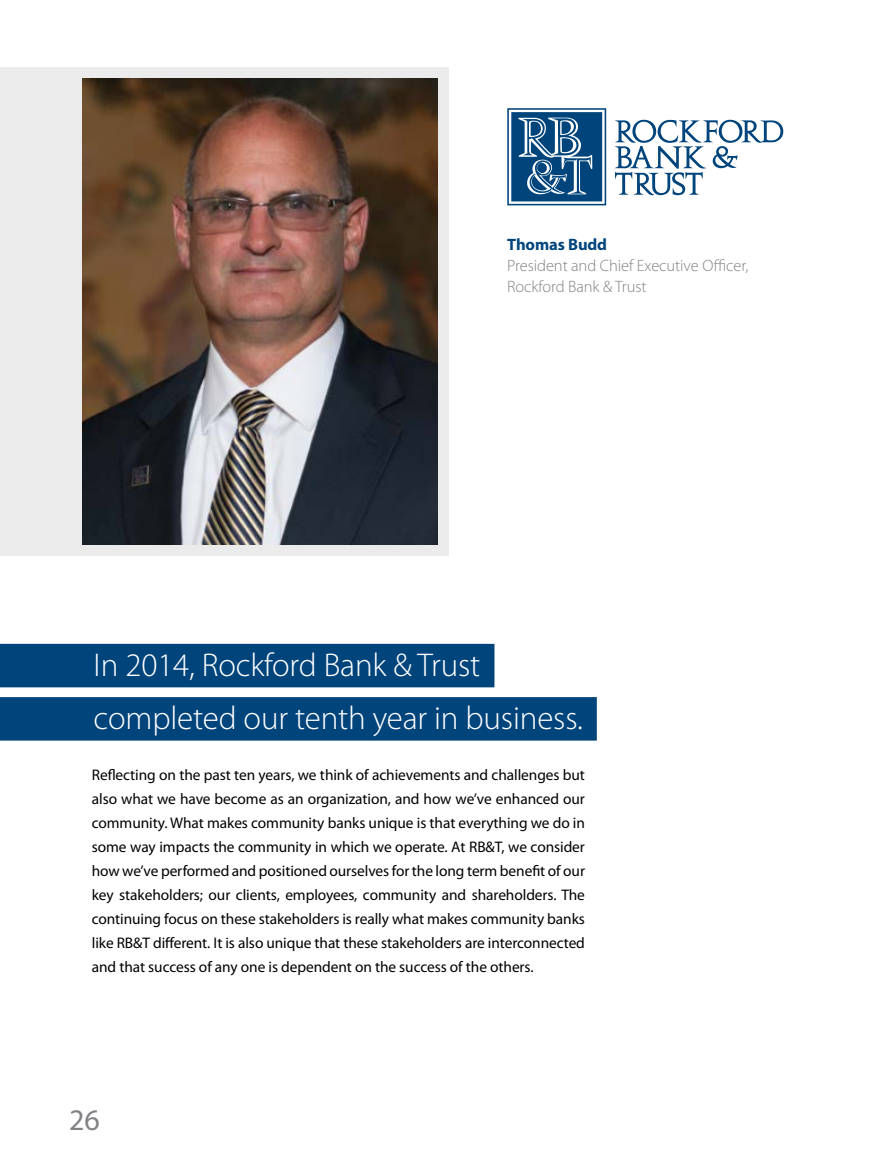
<style>
.page{position:relative;width:891px;height:1161px;background:#fff}
.page>*{position:absolute;margin:0;border:0;box-sizing:border-box;transform-origin:0 0}
.t1{font:300 33px/53.2px "Myriad Pro";letter-spacing:-.005em;color:#fff}
.t2{font:30px "Myriad Pro";color:#808285}
.t3{font:300 16.5px/21px "Myriad Pro";letter-spacing:-.005em;color:#808285}
.t4{font:700 16.5px "Myriad Pro";letter-spacing:-.005em;color:#00447c}
.t5{font:15.3px/24px "Myriad Pro";letter-spacing:-.005em;color:#000;text-align:justify}
</style>
<div class="page">
<svg style="left:615px;top:120px;width:168px;height:75px"></svg>
<svg style="left:507px;top:108px;width:99px;height:97px;background:#3f729c"></svg>
<div style="left:0;top:67px;width:448px;height:488px;background:#ebebec"></div>
<img style="left:82px;top:78px;width:356px;height:467px">
<div style="left:0;top:644px;width:494px;height:43px;background:#00447c"></div>
<div style="left:0;top:697px;width:597px;height:44px;background:#00447c"></div>
<p class="t4" style="left:507px;top:234px;width:101px">Thomas Budd</p>
<p class="t3" style="left:507px;top:255px;width:242px">President and Chief Executive Officer,<br>Rockford Bank &amp; Trust</p>
<h1 class="t1" style="left:94px;top:638px;width:491px">In 2014, Rockford Bank &amp; Trust completed our tenth year in business.</h1>
<p class="t5" style="left:92px;top:762px;width:495px">Reflecting on the past ten years, we think of achievements and challenges but also what we have become as an organization, and how we’ve enhanced our community. What makes community banks unique is that everything we do in some way impacts the community in which we operate. At RB&amp;T, we consider how we’ve performed and positioned ourselves for the long term benefit of our key stakeholders; our clients, employees, community and shareholders. The continuing focus on these stakeholders is really what makes community banks like RB&amp;T different. It is also unique that these stakeholders are interconnected and that success of any one is dependent on the success of the others.</p>
<h2 class="t2" style="left:69px;top:1101px;width:32px">26</h2>
</div>
